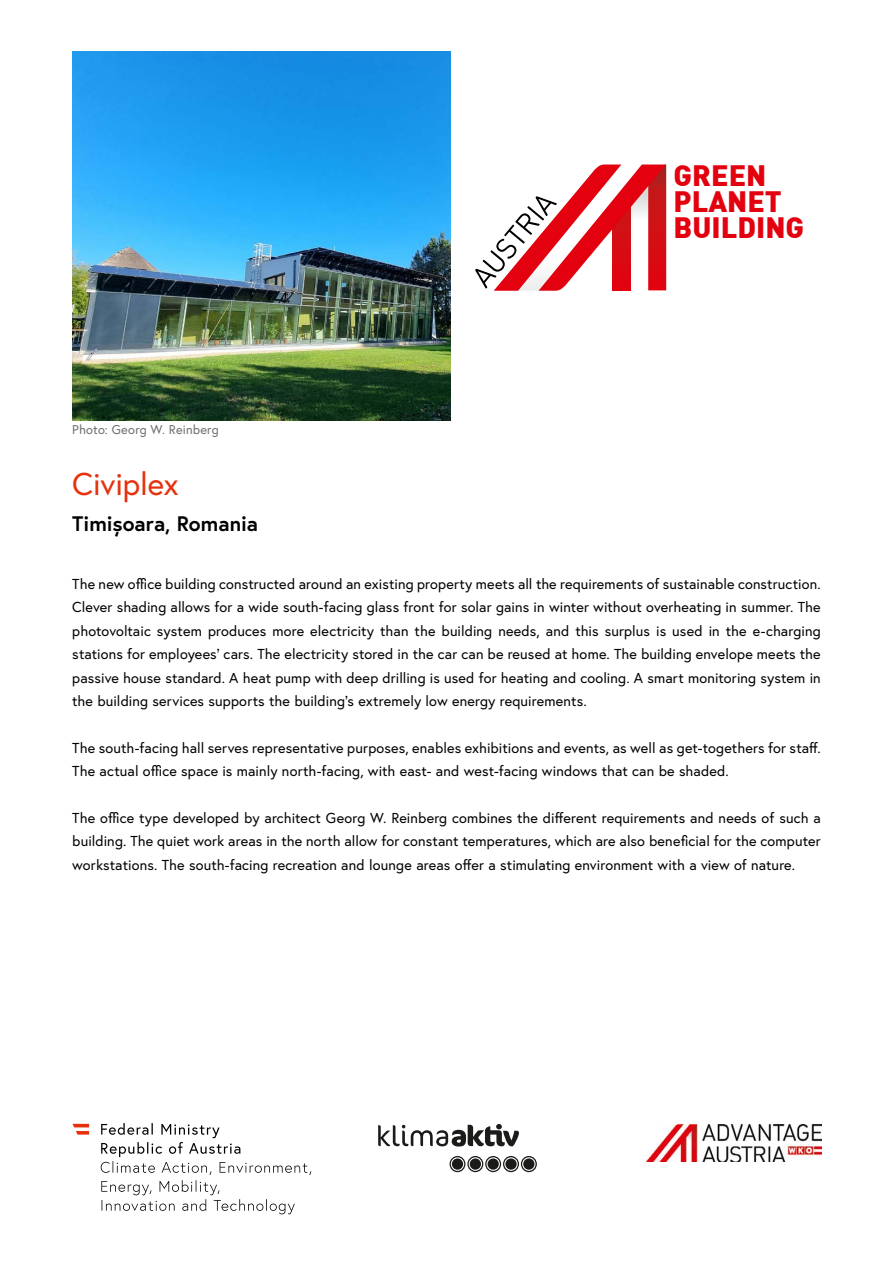
<style>
.page{position:relative;width:893px;height:1263px;background:#fff}
.page>*{position:absolute;margin:0;border:0;box-sizing:border-box;transform-origin:0 0}
.h1_ohne_Nummerierung{font:31.5px "Europa";letter-spacing:-.005em;color:#e5310e}
.t1{font:900 28.95px/26.1px "DIN";color:#e3000f}
.h2_ohne_Nummerierung{font:700 21px "Europa";color:#000}
.p_Abstand_danach{font:14.4px/23.4px "Europa Austria";letter-spacing:.005em;color:#000;text-align:justify}
.t2{font:12.75px "Europa Austria";letter-spacing:.01em;color:#6f6f6e}
</style>
<div class="page">
<svg style="left:475px;top:164px;width:191px;height:127px"></svg>
<img style="left:73px;top:51px;width:378px;height:370px">
<svg style="left:101px;top:1123px;width:210px;height:91px"></svg>
<svg style="left:72px;top:1124px;width:17px;height:10px"></svg>
<img style="left:646px;top:1124px;width:175px;height:38px">
<svg style="left:378px;top:1124px;width:141px;height:22px"></svg>
<svg style="left:450px;top:1156px;width:87px;height:16px"></svg>
<div style="left:452px;top:1158px;width:11px;height:12px;background:#1b1c1a;border-radius:50%"></div>
<div style="left:470px;top:1158px;width:11px;height:12px;background:#1b1c1a;border-radius:50%"></div>
<div style="left:488px;top:1158px;width:11px;height:12px;background:#1b1c1a;border-radius:50%"></div>
<div style="left:505px;top:1158px;width:12px;height:12px;background:#1b1c1a;border-radius:50%"></div>
<div style="left:523px;top:1158px;width:11px;height:12px;background:#1b1c1a;border-radius:50%"></div>
<p class="t2" style="left:72px;top:421px;width:148px">Photo: Georg W. Reinberg</p>
<h1 class="h1_ohne_Nummerierung" style="left:72px;top:464px;width:108px">Civiplex</h1>
<h2 class="h2_ohne_Nummerierung" style="left:72px;top:510px;width:187px">Timişoara, Romania</h2>
<p class="t1" style="left:674px;top:161px;width:132px">GREEN<br>PLANET<br>BUILDING</p>
<p class="p_Abstand_danach" style="left:72px;top:572px;width:750px">The new office building constructed around an existing property meets all the requirements of sustainable construction.<br>Clever shading allows for a wide south-facing glass front for solar gains in winter without overheating in summer. The photovoltaic system produces more electricity than the building needs, and this surplus is used in the e-charging stations for employees' cars. The electricity stored in the car can be reused at home. The building envelope meets the passive house standard. A heat pump with deep drilling is used for heating and cooling. A smart monitoring system in the building services supports the building's extremely low energy requirements.</p>
<p class="p_Abstand_danach" style="left:72px;top:736px;width:750px">The south-facing hall serves representative purposes, enables exhibitions and events, as well as get-togethers for staff.<br>The actual office space is mainly north-facing, with east- and west-facing windows that can be shaded.</p>
<p class="p_Abstand_danach" style="left:72px;top:806px;width:750px">The office type developed by architect Georg W. Reinberg combines the different requirements and needs of such a building. The quiet work areas in the north allow for constant temperatures, which are also beneficial for the computer workstations. The south-facing recreation and lounge areas offer a stimulating environment with a view of nature.</p>
</div>
